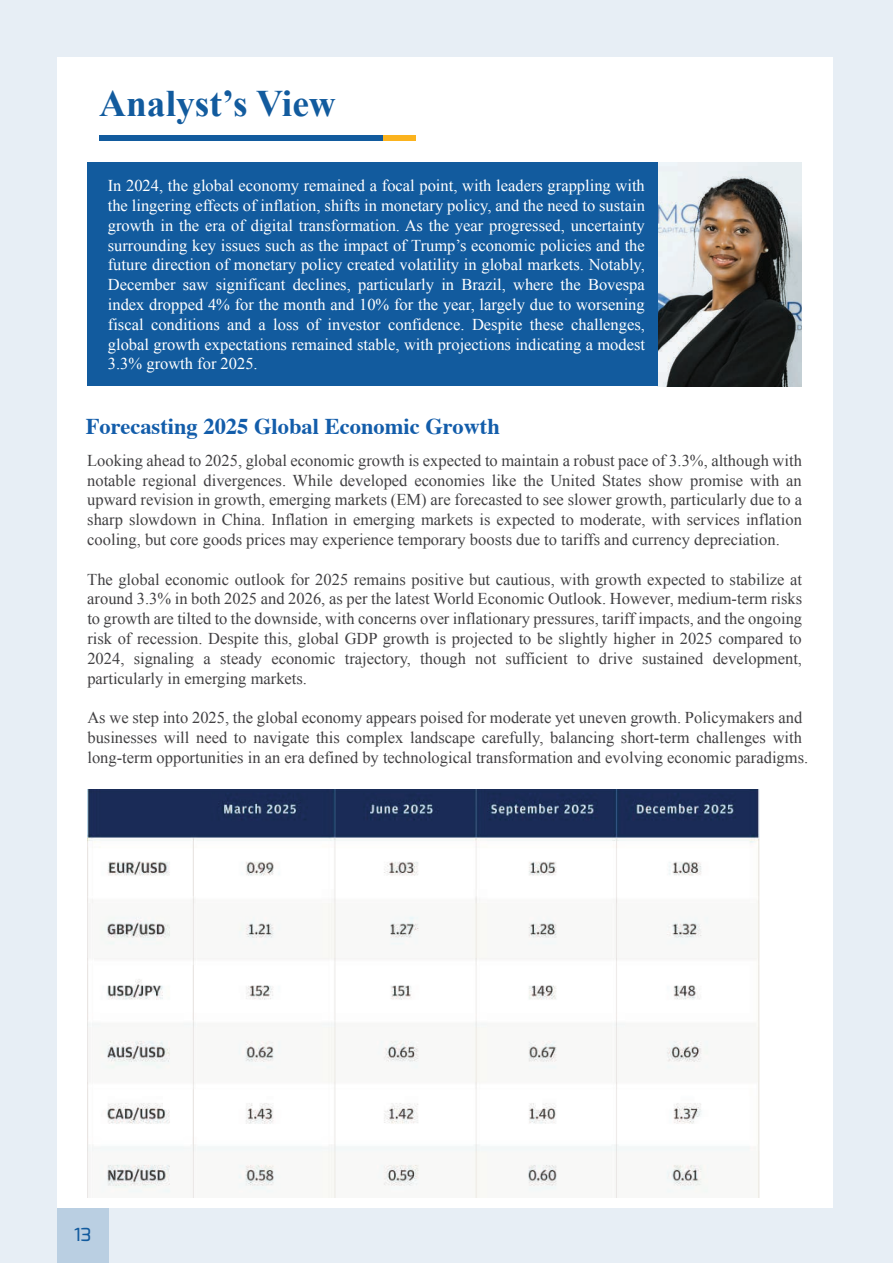
<style>
.page{position:relative;width:893px;height:1263px;background:#e7eef5}
.page>*{position:absolute;margin:0;border:0;box-sizing:border-box;transform-origin:0 0}
.t1{font:700 37.5px "Times New Roman";color:#125b9e}
.t2{font:700 22.5px "Times";color:#135daa}
.t3{font:500 18px "Exo";color:#125b9e}
.t4{font:16.5px/19.8px "Times New Roman";color:#414042;text-align:justify}
.t5{font:16.5px/19.8px "Times New Roman";color:#fff;text-align:justify}
</style>
<div class="page">
<div style="left:57px;top:1207px;width:51px;height:56px;background:#bacfe2"></div>
<div style="left:57px;top:57px;width:776px;height:1151px;background:#fff"></div>
<div style="left:99px;top:135px;width:284px;height:5px;background:#125b9e"></div>
<div style="left:383px;top:135px;width:32px;height:5px;background:#fbb31e"></div>
<img style="left:87px;top:790px;width:672px;height:407px">
<img style="left:658px;top:163px;width:144px;height:223px">
<div style="left:87px;top:163px;width:571px;height:223px;background:#125b9e"></div>
<h1 class="t1" style="left:99px;top:78px;width:238px">Analyst’s View</h1>
<p class="t5" style="left:108px;top:175px;width:539px">In 2024, the global economy remained a focal point, with leaders grappling with the lingering effects of inflation, shifts in monetary policy, and the need to sustain growth in the era of digital transformation. As the year progressed, uncertainty surrounding key issues such as the impact of Trump’s economic policies and the future direction of monetary policy created volatility in global markets. Notably, December saw significant declines, particularly in Brazil, where the Bovespa index dropped 4% for the month and 10% for the year, largely due to worsening fiscal conditions and a loss of investor confidence. Despite these challenges, global growth expectations remained stable, with projections indicating a modest 3.3% growth for 2025.</p>
<h2 class="t2" style="left:86px;top:405px;width:416px">Forecasting 2025 Global Economic Growth</h2>
<p class="t4" style="left:87px;top:450px;width:716px">Looking ahead to 2025, global economic growth is expected to maintain a robust pace of 3.3%, although with notable regional divergences. While developed economies like the United States show promise with an upward revision in growth, emerging markets (EM) are forecasted to see slower growth, particularly due to a sharp slowdown in China. Inflation in emerging markets is expected to moderate, with services inflation cooling, but core goods prices may experience temporary boosts due to tariffs and currency depreciation.</p>
<p class="t4" style="left:87px;top:569px;width:716px">The global economic outlook for 2025 remains positive but cautious, with growth expected to stabilize at around 3.3% in both 2025 and 2026, as per the latest World Economic Outlook. However, medium-term risks to growth are tilted to the downside, with concerns over inflationary pressures, tariff impacts, and the ongoing risk of recession. Despite this, global GDP growth is projected to be slightly higher in 2025 compared to 2024, signaling a steady economic trajectory, though not sufficient to drive sustained development, particularly in emerging markets.</p>
<p class="t4" style="left:87px;top:708px;width:722px;text-align:left">As we step into 2025, the global economy appears poised for moderate yet uneven growth. Policymakers and businesses will need to navigate this complex landscape carefully, balancing short-term challenges with long-term opportunities in an era defined by technological transformation and evolving economic paradigms.</p>
<p class="t3" style="left:74px;top:1223px;width:19px">13</p>
</div>
